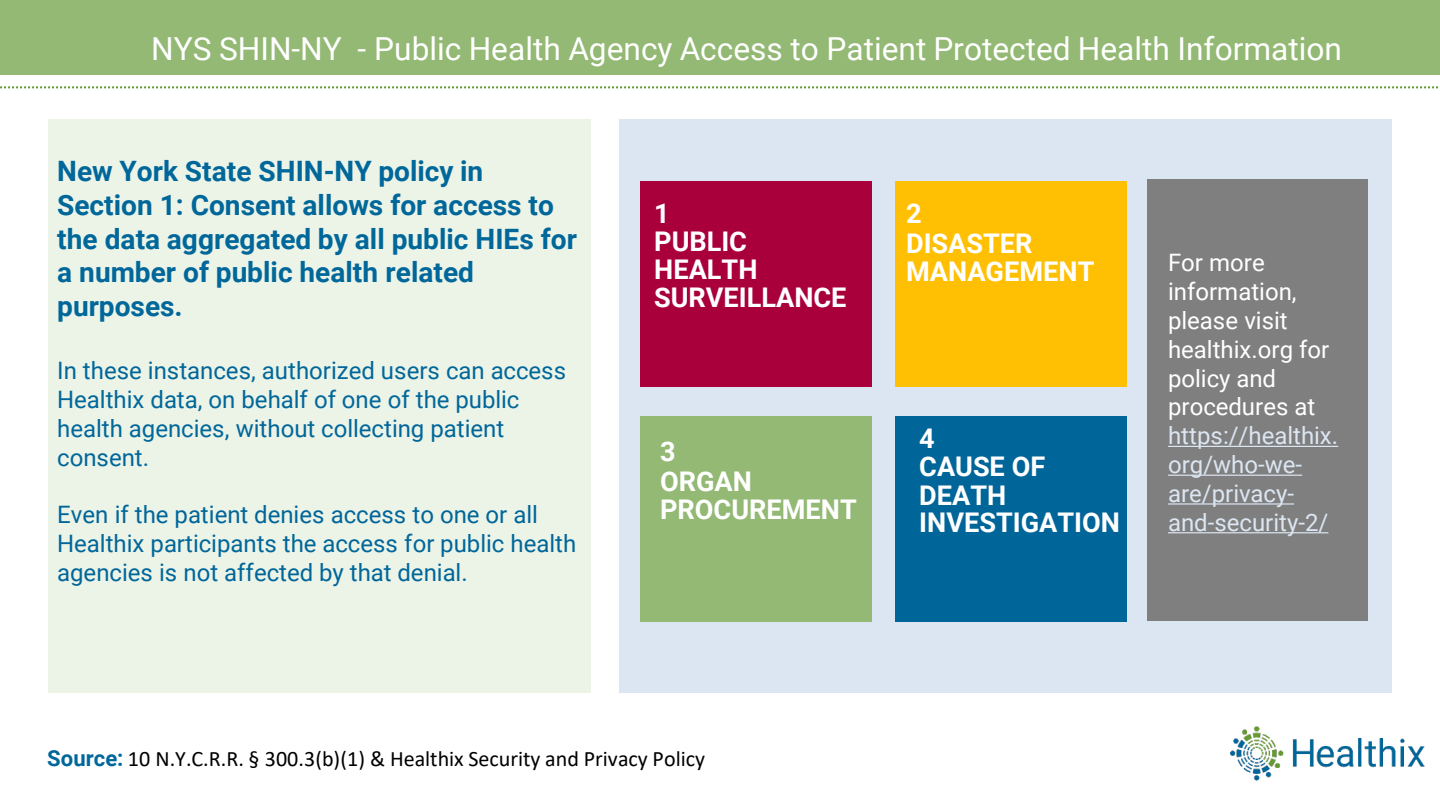
<style>
.page{position:relative;width:1440px;height:810px;background:#fff}
.page>*{position:absolute;margin:0;border:0;box-sizing:border-box;transform-origin:0 0}
.t1{font:31.6px "Roboto";color:#fff}
.t2{font:700 28px/33.6px "Roboto";color:#00679a}
.t3{font:700 27.2px/28px "Roboto";color:#fff}
.t4{font:24px/28.8px "Roboto";color:#00679a}
.t5{font:24px/28.8px "Roboto";color:#fff}
.t6{font:24px/28.8px "Roboto";color:#069}
.t7{font:22px "Calibri";color:#000}
.s1{color:#069}
.s2{color:#dce6f2}
.s3{font-family:"Roboto";font-weight:700;color:#00679a}
</style>
<div class="page">
<img style="left:1230px;top:726px;width:195px;height:55px">
<div style="left:48px;top:120px;width:543px;height:573px;background:#ecf3e7"></div>
<div style="left:619px;top:120px;width:773px;height:573px;background:#dce6f2"></div>
<div style="left:1147px;top:180px;width:221px;height:441px;background:#7f7f7f"></div>
<div style="left:0;top:0;width:1440px;height:75px;background:#93b974"></div>
<svg style="left:0;top:86px;width:1439px;height:2px"></svg>
<div style="left:896px;top:416px;width:231px;height:205px;background:#069"></div>
<div style="left:896px;top:181px;width:231px;height:205px;background:#ffc003"></div>
<div style="left:641px;top:416px;width:231px;height:205px;background:#93b974"></div>
<div style="left:641px;top:181px;width:231px;height:205px;background:#a9003b"></div>
<svg style="left:1168px;top:446px;width:170px;height:1px"></svg>
<svg style="left:1168px;top:475px;width:134px;height:1px"></svg>
<svg style="left:1168px;top:503px;width:126px;height:2px"></svg>
<svg style="left:1168px;top:532px;width:160px;height:1px"></svg>
<p class="t1" style="left:151px;top:26px;width:1192px">NYS SHIN-NY - Public Health Agency Access to Patient Protected Health Information</p>
<p class="t2" style="left:57px;top:154px;width:521px">New York State SHIN-NY policy in<br>Section 1: Consent allows for access to the data aggregated by all public HIEs for a number of public health related purposes.</p>
<p class="t4" style="left:57px;top:355px;width:510px"><span class="s1">In these instances</span>, authorized users can access Healthix data, on behalf of one of the public health agencies, <span class="s1">without collecting patient consent.</span></p>
<p class="t6" style="left:57px;top:499px;width:521px">Even if the patient denies access to one or all<br>Healthix participants the access for public health agencies is not affected by that denial.</p>
<p class="t3" style="left:654px;top:198px;width:17px">1</p>
<p class="t3" style="left:654px;top:226px;width:194px">PUBLIC<br>HEALTH<br>SURVEILLANCE</p>
<p class="t3" style="left:660px;top:436px;width:17px">3</p>
<p class="t3" style="left:660px;top:466px;width:198px">ORGAN<br>PROCUREMENT</p>
<p class="t3" style="left:906px;top:198px;width:17px">2</p>
<p class="t3" style="left:906px;top:228px;width:190px">DISASTER<br>MANAGEMENT</p>
<p class="t3" style="left:919px;top:424px;width:17px">4</p>
<p class="t3" style="left:919px;top:452px;width:202px">CAUSE OF<br>DEATH<br>INVESTIGATION</p>
<p class="t5" style="left:1168px;top:247px;width:172px">For more information, please visit healthix.org for policy and procedures at <span class="s2">https://healthix. org/who-we&shy;are/privacy&shy;and-security-2/</span></p>
<p class="t7" style="left:47px;top:744px;width:659px"><span class="s3">Source:</span> 10 N.Y.C.R.R. § 300.3(b)(1) &amp; Healthix Security and Privacy Policy</p>
</div>
